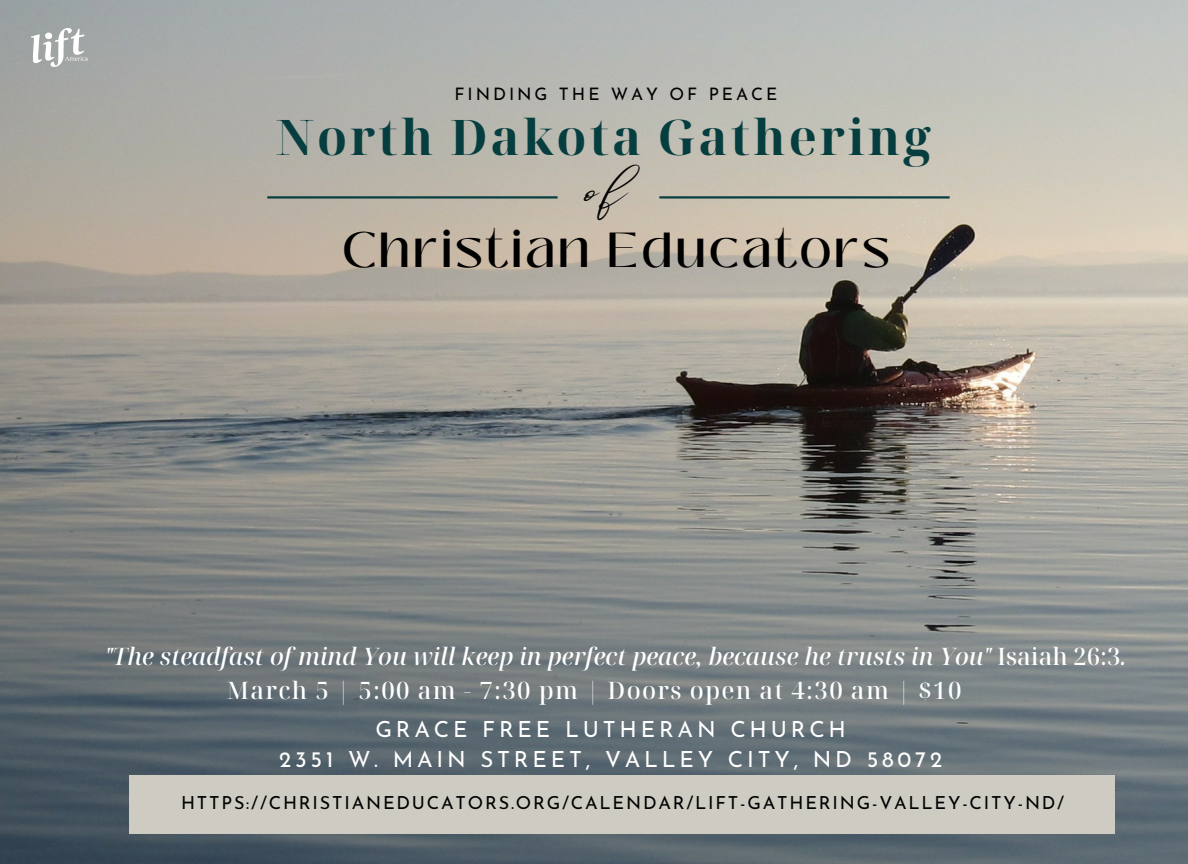
<style>
.page{position:relative;width:1188px;height:864px;background:#fff}
.page>*{position:absolute;margin:0;border:0;box-sizing:border-box;transform-origin:0 0}
.t1{font:700 49.2px "Noto Serif Display";letter-spacing:.055em;color:#063e40}
.t2{font:500 49.2px "Black Mango";letter-spacing:.055em;color:#000}
.t3{font:46.8px "Andasia";color:#000}
.t4{font:italic 500 24px/33.9px "Noto Serif Display";color:#fff}
.t5{font:22.2px/29.7px "Josefin Sans";letter-spacing:.17em;color:#fff;text-align:center}
.t6{font:18px "Josefin Sans";letter-spacing:.1em;color:#000}
.t7{font:17.1px "Josefin Sans";letter-spacing:.17em;color:#000}
.s1{font-style:normal}
</style>
<div class="page">
<img style="left:0;top:0;width:1188px;height:864px">
<img style="left:31px;top:28px;width:56px;height:39px">
<hr style="left:659px;top:196px;width:291px;height:3px;background:#063e40">
<hr style="left:267px;top:196px;width:291px;height:3px;background:#063e40">
<div style="left:129px;top:775px;width:986px;height:59px;background:#cecbc2"></div>
<p class="t7" style="left:454px;top:87px;width:324px">FINDING THE WAY OF PEACE</p>
<h1 class="t1" style="left:276px;top:102px;width:657px">North Dakota Gathering</h1>
<h2 class="t3" style="left:589px;top:153px;width:41px">of</h2>
<h1 class="t2" style="left:342px;top:213px;width:549px">Christian Educators</h1>
<p class="t4" style="left:226px;top:639px;width:902px;text-indent:-121px">"The steadfast of mind You will keep in perfect peace, because he trusts in You" <span class="s1">Isaiah 26:3</span>.<br><span class="s1">March 5 | 5:00 am - 7:30 pm | Doors open at 4:30 am | $10</span></p>
<p class="t5" style="left:279px;top:717px;width:664px">GRACE FREE LUTHERAN CHURCH<br>2351 W. MAIN STREET, VALLEY CITY, ND 58072</p>
<p class="t6" style="left:181px;top:796px;width:885px">HTTPS://CHRISTIANEDUCATORS.ORG/CALENDAR/LIFT-GATHERING-VALLEY-CITY-ND/</p>
</div>
